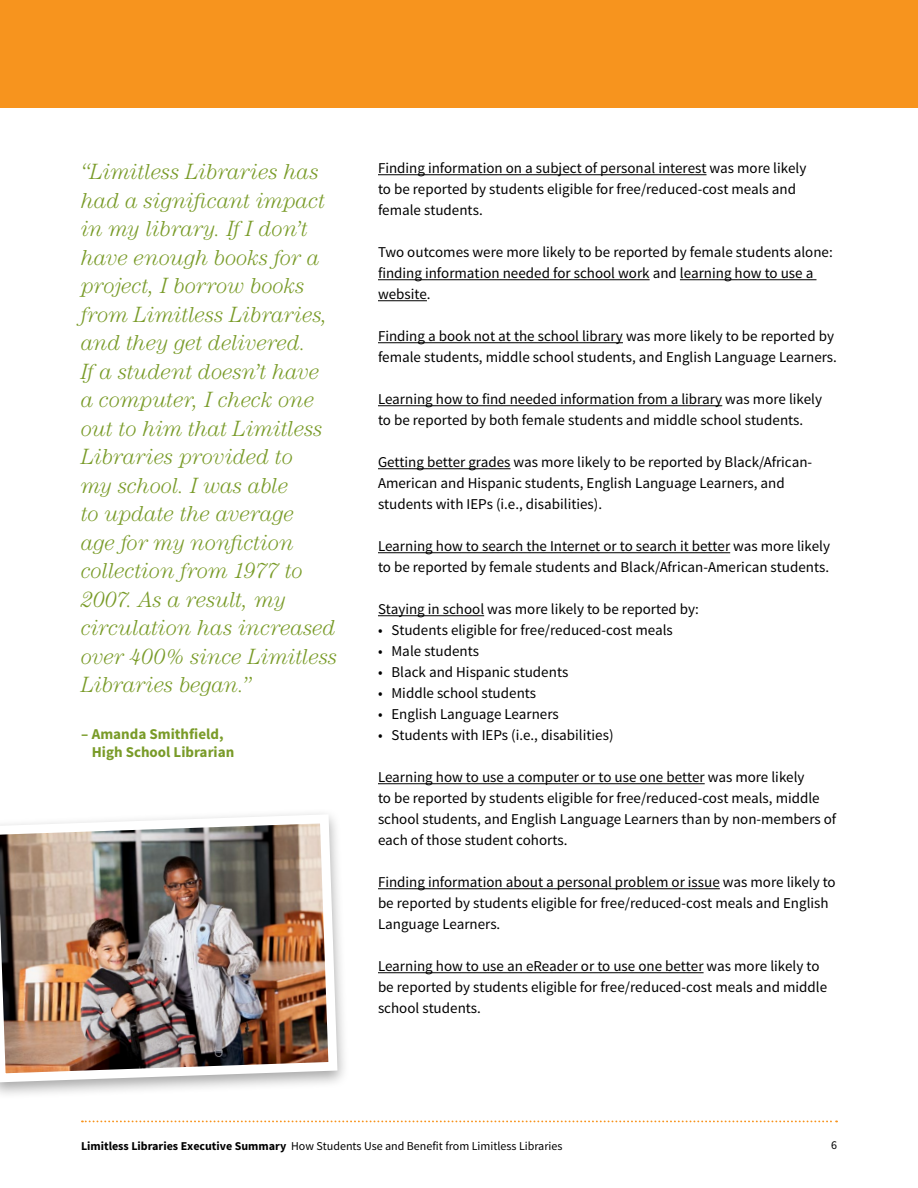
<style>
.page{position:relative;width:918px;height:1188px;background:#fff}
.page>*{position:absolute;margin:0;border:0;box-sizing:border-box;transform-origin:0 0}
.t1{font:italic 300 22.2px/28.5px "Century";letter-spacing:-.005em;color:#799b28}
.t2{font:15px/21px "Source Sans Pro";color:#000}
.t3{font:700 15px/18px "Source Sans Pro";color:#799b28}
.t4{font:12px "Source Sans Pro";color:#000}
.s1{font-weight:700}
</style>
<div class="page">
<div style="left:0;top:0;width:918px;height:108px;background:#f7941e"></div>
<svg style="left:82px;top:1120px;width:755px;height:2px"></svg>
<hr style="left:378px;top:174px;width:329px;height:1px;background:#000">
<hr style="left:378px;top:279px;width:272px;height:1px;background:#000">
<hr style="left:680px;top:279px;width:137px;height:1px;background:#000">
<hr style="left:378px;top:300px;width:49px;height:1px;background:#000">
<hr style="left:378px;top:342px;width:245px;height:1px;background:#000">
<hr style="left:378px;top:405px;width:344px;height:1px;background:#000">
<hr style="left:378px;top:468px;width:133px;height:1px;background:#000">
<hr style="left:378px;top:552px;width:352px;height:1px;background:#000">
<hr style="left:378px;top:615px;width:106px;height:1px;background:#000">
<hr style="left:378px;top:783px;width:327px;height:1px;background:#000">
<hr style="left:378px;top:888px;width:342px;height:1px;background:#000">
<hr style="left:378px;top:972px;width:326px;height:1px;background:#000">
<div style="left:0;top:808px;width:349px;height:291px;background:#000;opacity:.35"></div>
<img style="left:0;top:810px;width:342px;height:277px">
<p class="t1" style="left:81px;top:157px;width:258px">“Limitless Libraries has had a significant impact in my library. If I don’t have enough books for a project, I borrow books from Limitless Libraries, and they get delivered.<br>If a student doesn’t have a computer, I check one out to him that Limitless<br>Libraries provided to<br>my school. I was able<br>to update the average<br>age for my nonfiction collection from 1977 to<br>2007. As a result, my circulation has increased over 400% since Limitless<br>Libraries began.”</p>
<p class="t3" style="left:92px;top:725px;width:144px;text-indent:-11px">– Amanda Smithfield,<br>High School Librarian</p>
<p class="t2" style="left:378px;top:158px;width:430px">Finding information on a subject of personal interest was more likely to be reported by students eligible for free/reduced-cost meals and female students.</p>
<p class="t2" style="left:378px;top:242px;width:456px">Two outcomes were more likely to be reported by female students alone: finding information needed for school work and learning how to use a website.</p>
<p class="t2" style="left:378px;top:326px;width:461px">Finding a book not at the school library was more likely to be reported by female students, middle school students, and English Language Learners.</p>
<p class="t2" style="left:378px;top:389px;width:446px">Learning how to find needed information from a library was more likely to be reported by both female students and middle school students.</p>
<p class="t2" style="left:378px;top:452px;width:436px">Getting better grades was more likely to be reported by Black/African-<br>American and Hispanic students, English Language Learners, and students with IEPs (i.e., disabilities).</p>
<p class="t2" style="left:378px;top:536px;width:454px">Learning how to search the Internet or to search it better was more likely to be reported by female students and Black/African-American students.</p>
<p class="t2" style="left:378px;top:599px;width:322px">Staying in school was more likely to be reported by:</p>
<p class="t2" style="left:378px;top:620px;width:296px">• Students eligible for free/reduced-cost meals</p>
<p class="t2" style="left:378px;top:641px;width:103px">• Male students</p>
<p class="t2" style="left:378px;top:662px;width:192px">• Black and Hispanic students</p>
<p class="t2" style="left:378px;top:683px;width:160px">• Middle school students</p>
<p class="t2" style="left:378px;top:704px;width:182px">• English Language Learners</p>
<p class="t2" style="left:378px;top:725px;width:237px">• Students with IEPs (i.e., disabilities)</p>
<p class="t2" style="left:378px;top:767px;width:460px">Learning how to use a computer or to use one better was more likely<br>to be reported by students eligible for free/reduced-cost meals, middle school students, and English Language Learners than by non-members of each of those student cohorts.</p>
<p class="t2" style="left:378px;top:872px;width:459px">Finding information about a personal problem or issue was more likely to be reported by students eligible for free/reduced-cost meals and English<br>Language Learners.</p>
<p class="t2" style="left:378px;top:956px;width:451px">Learning how to use an eReader or to use one better was more likely to be reported by students eligible for free/reduced-cost meals and middle school students.</p>
<p class="t4" style="left:81px;top:1139px;width:483px"><span class="s1">Limitless Libraries Executive Summary</span> How Students Use and Benefit from Limitless Libraries</p>
<p class="t4" style="left:831px;top:1137px;width:7px">6</p>
</div>
